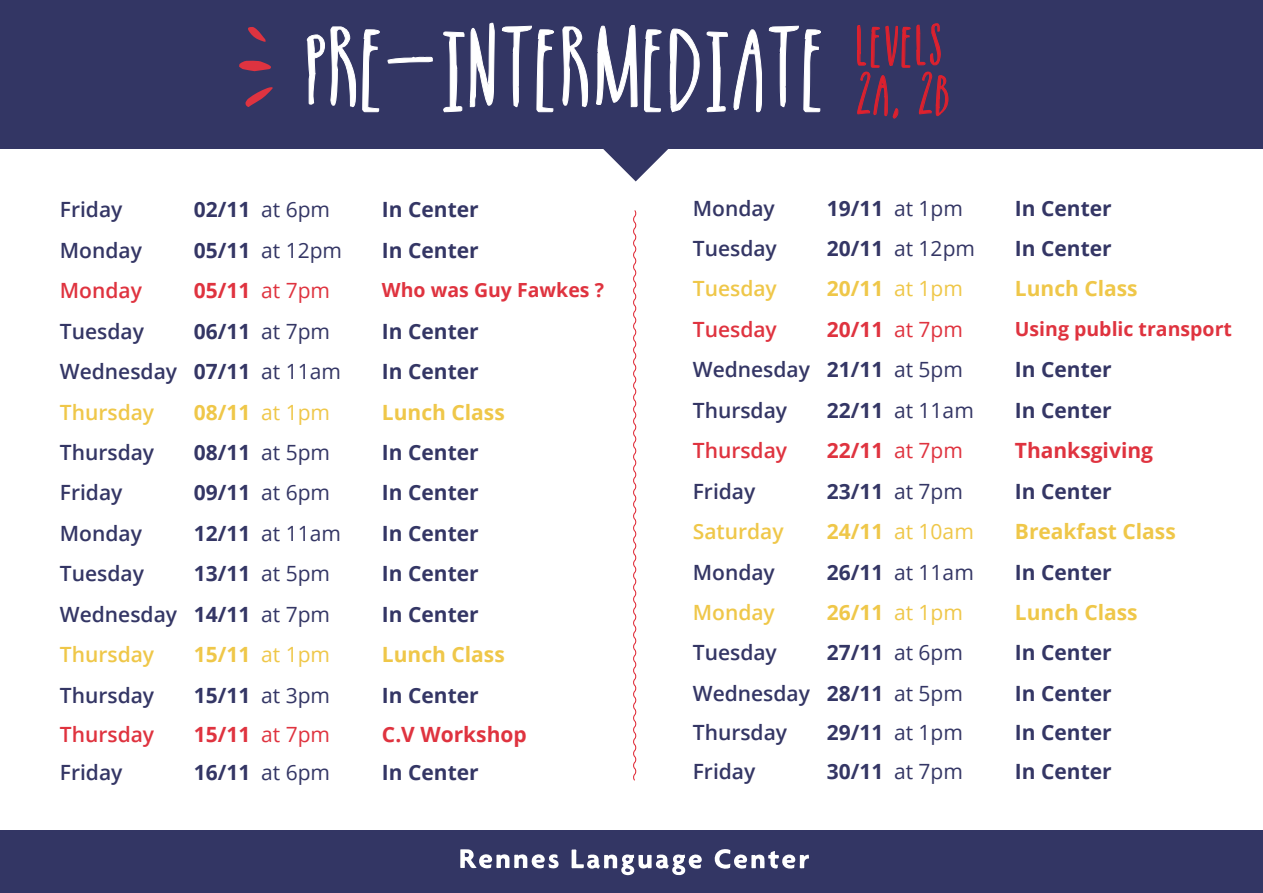
<style>
.page{position:relative;width:1263px;height:893px;background:#fff}
.page>*{position:absolute;margin:0;border:0;box-sizing:border-box;transform-origin:0 0}
.t1{font:64.5px "Supernova";color:#fff}
.t2{font:31.5px/48px "Supernova";letter-spacing:.07em;color:#de212e}
.t3{font:700 21px "Open Sans";color:#343665}
.t4{font:600 21px "Open Sans";color:#343665}
.t5{font:700 21px "Open Sans";color:#efc749}
.t6{font:700 21px "Open Sans";color:#df333f}
.t7{font:21px "Open Sans";color:#343665}
.t8{font:600 21px "Open Sans";color:#efc749}
.t9{font:600 21px "Open Sans";color:#df333f}
.t10{font:21px "Open Sans";color:#efc749}
.t11{font:700 19.5px "Open Sans";color:#df333f}
.s1{font-size:57px}
.s2{font-weight:400}
.s3{font-weight:700}
</style>
<div class="page">
<div style="left:0;top:0;width:1263px;height:149px;background:#333664"></div>
<svg style="left:306px;top:26px;width:50px;height:81px"></svg>
<svg style="left:362px;top:29px;width:18px;height:83px"></svg>
<svg style="left:387px;top:57px;width:46px;height:7px"></svg>
<svg style="left:443px;top:23px;width:52px;height:89px"></svg>
<svg style="left:502px;top:25px;width:52px;height:87px"></svg>
<svg style="left:562px;top:25px;width:138px;height:156px"></svg>
<svg style="left:706px;top:29px;width:56px;height:83px"></svg>
<svg style="left:769px;top:25px;width:52px;height:87px"></svg>
<svg style="left:857px;top:23px;width:92px;height:96px"></svg>
<svg style="left:633px;top:210px;width:4px;height:571px"></svg>
<div style="left:0;top:830px;width:1263px;height:63px;background:#333664"></div>
<svg style="left:239px;top:61px;width:32px;height:10px"></svg>
<svg style="left:245px;top:87px;width:28px;height:20px"></svg>
<svg style="left:248px;top:27px;width:18px;height:15px"></svg>
<svg style="left:714px;top:849px;width:95px;height:20px"></svg>
<svg style="left:460px;top:849px;width:99px;height:20px"></svg>
<svg style="left:571px;top:849px;width:131px;height:26px"></svg>
<h1 class="t1" style="left:304px;top:25px;width:523px"><span class="s1">P</span>RE-INTERMEDIATE</h1>
<h2 class="t2" style="left:856px;top:19px;width:96px">LEVELS<br>2A, 2B</h2>
<p class="t4" style="left:60px;top:195px;width:64px">Friday</p>
<p class="t3" style="left:194px;top:195px;width:138px">02/11 <span class="s2">at 6pm</span></p>
<p class="t3" style="left:382px;top:195px;width:98px">In Center</p>
<p class="t4" style="left:60px;top:236px;width:84px">Monday</p>
<p class="t7" style="left:194px;top:236px;width:150px"><span class="s3">05/11</span> at 12pm</p>
<p class="t3" style="left:382px;top:235px;width:98px">In Center</p>
<p class="t9" style="left:60px;top:276px;width:84px">Monday</p>
<p class="t6" style="left:194px;top:276px;width:138px">05/11 <span class="s2">at 7pm</span></p>
<p class="t11" style="left:382px;top:276px;width:223px">Who was Guy Fawkes ?</p>
<p class="t4" style="left:60px;top:317px;width:86px">Tuesday</p>
<p class="t3" style="left:194px;top:316px;width:138px">06/11 <span class="s2">at 7pm</span></p>
<p class="t3" style="left:382px;top:316px;width:98px">In Center</p>
<p class="t4" style="left:60px;top:357px;width:283px">Wednesday <span class="s3">07/11</span> <span class="s2">at 11am</span></p>
<p class="t3" style="left:382px;top:357px;width:98px">In Center</p>
<p class="t8" style="left:60px;top:397px;width:96px">Thursday</p>
<p class="t5" style="left:194px;top:397px;width:138px">08/11 <span class="s2">at 1pm</span></p>
<p class="t5" style="left:382px;top:397px;width:124px">Lunch Class</p>
<p class="t4" style="left:60px;top:438px;width:96px">Thursday</p>
<p class="t3" style="left:194px;top:437px;width:138px">08/11 <span class="s2">at 5pm</span></p>
<p class="t3" style="left:382px;top:437px;width:98px">In Center</p>
<p class="t4" style="left:60px;top:478px;width:64px">Friday</p>
<p class="t3" style="left:194px;top:478px;width:138px">09/11 <span class="s2">at 6pm</span></p>
<p class="t3" style="left:382px;top:478px;width:98px">In Center</p>
<p class="t4" style="left:60px;top:519px;width:84px">Monday</p>
<p class="t7" style="left:194px;top:519px;width:149px"><span class="s3">12/11</span> at 11am</p>
<p class="t3" style="left:382px;top:518px;width:98px">In Center</p>
<p class="t4" style="left:60px;top:559px;width:86px">Tuesday</p>
<p class="t3" style="left:194px;top:559px;width:138px">13/11 <span class="s2">at 5pm</span></p>
<p class="t3" style="left:382px;top:559px;width:98px">In Center</p>
<p class="t4" style="left:60px;top:600px;width:272px">Wednesday <span class="s3">14/11</span> <span class="s2">at 7pm</span></p>
<p class="t3" style="left:382px;top:599px;width:98px">In Center</p>
<p class="t8" style="left:60px;top:640px;width:96px">Thursday</p>
<p class="t5" style="left:194px;top:640px;width:138px">15/11 <span class="s2">at 1pm</span></p>
<p class="t5" style="left:382px;top:640px;width:124px">Lunch Class</p>
<p class="t4" style="left:60px;top:680px;width:96px">Thursday</p>
<p class="t3" style="left:194px;top:680px;width:138px">15/11 <span class="s2">at 3pm</span></p>
<p class="t3" style="left:382px;top:680px;width:98px">In Center</p>
<p class="t9" style="left:60px;top:720px;width:96px">Thursday</p>
<p class="t6" style="left:194px;top:720px;width:138px">15/11 <span class="s2">at 7pm</span></p>
<p class="t6" style="left:382px;top:720px;width:146px">C.V Workshop</p>
<p class="t4" style="left:60px;top:758px;width:64px">Friday</p>
<p class="t3" style="left:194px;top:758px;width:138px">16/11 <span class="s2">at 6pm</span></p>
<p class="t3" style="left:382px;top:758px;width:98px">In Center</p>
<p class="t4" style="left:693px;top:194px;width:84px">Monday</p>
<p class="t3" style="left:827px;top:193px;width:138px">19/11 <span class="s2">at 1pm</span></p>
<p class="t3" style="left:1015px;top:193px;width:98px">In Center</p>
<p class="t4" style="left:693px;top:234px;width:86px">Tuesday</p>
<p class="t7" style="left:827px;top:234px;width:150px"><span class="s3">20/11</span> at 12pm</p>
<p class="t3" style="left:1015px;top:234px;width:98px">In Center</p>
<p class="t8" style="left:693px;top:274px;width:86px">Tuesday</p>
<p class="t5" style="left:827px;top:274px;width:138px">20/11 <span class="s2">at 1pm</span></p>
<p class="t5" style="left:1015px;top:274px;width:124px">Lunch Class</p>
<p class="t9" style="left:693px;top:315px;width:86px">Tuesday</p>
<p class="t6" style="left:827px;top:314px;width:138px">20/11 <span class="s2">at 7pm</span></p>
<p class="t11" style="left:1015px;top:315px;width:219px">Using public transport</p>
<p class="t4" style="left:693px;top:355px;width:272px">Wednesday <span class="s3">21/11</span> <span class="s2">at 5pm</span></p>
<p class="t3" style="left:1015px;top:355px;width:98px">In Center</p>
<p class="t4" style="left:693px;top:396px;width:96px">Thursday</p>
<p class="t7" style="left:827px;top:396px;width:149px"><span class="s3">22/11</span> at 11am</p>
<p class="t3" style="left:1015px;top:395px;width:98px">In Center</p>
<p class="t9" style="left:693px;top:436px;width:96px">Thursday</p>
<p class="t6" style="left:827px;top:436px;width:138px">22/11 <span class="s2">at 7pm</span></p>
<p class="t6" style="left:1015px;top:436px;width:140px">Thanksgiving</p>
<p class="t4" style="left:693px;top:477px;width:64px">Friday</p>
<p class="t3" style="left:827px;top:476px;width:138px">23/11 <span class="s2">at 7pm</span></p>
<p class="t3" style="left:1015px;top:476px;width:98px">In Center</p>
<p class="t8" style="left:693px;top:517px;width:92px">Saturday</p>
<p class="t10" style="left:827px;top:517px;width:149px"><span class="s3">24/11</span> at 10am</p>
<p class="t5" style="left:1015px;top:517px;width:162px">Breakfast Class</p>
<p class="t4" style="left:693px;top:557px;width:84px">Monday</p>
<p class="t7" style="left:827px;top:557px;width:149px"><span class="s3">26/11</span> at 11am</p>
<p class="t3" style="left:1015px;top:557px;width:98px">In Center</p>
<p class="t8" style="left:693px;top:598px;width:84px">Monday</p>
<p class="t5" style="left:827px;top:597px;width:138px">26/11 <span class="s2">at 1pm</span></p>
<p class="t5" style="left:1015px;top:597px;width:124px">Lunch Class</p>
<p class="t4" style="left:693px;top:638px;width:86px">Tuesday</p>
<p class="t3" style="left:827px;top:638px;width:138px">27/11 <span class="s2">at 6pm</span></p>
<p class="t3" style="left:1015px;top:638px;width:98px">In Center</p>
<p class="t4" style="left:693px;top:679px;width:272px">Wednesday <span class="s3">28/11</span> <span class="s2">at 5pm</span></p>
<p class="t3" style="left:1015px;top:678px;width:98px">In Center</p>
<p class="t4" style="left:693px;top:718px;width:96px">Thursday</p>
<p class="t3" style="left:827px;top:718px;width:138px">29/11 <span class="s2">at 1pm</span></p>
<p class="t3" style="left:1015px;top:718px;width:98px">In Center</p>
<p class="t4" style="left:693px;top:757px;width:64px">Friday</p>
<p class="t3" style="left:827px;top:756px;width:138px">30/11 <span class="s2">at 7pm</span></p>
<p class="t3" style="left:1015px;top:756px;width:98px">In Center</p>
</div>
